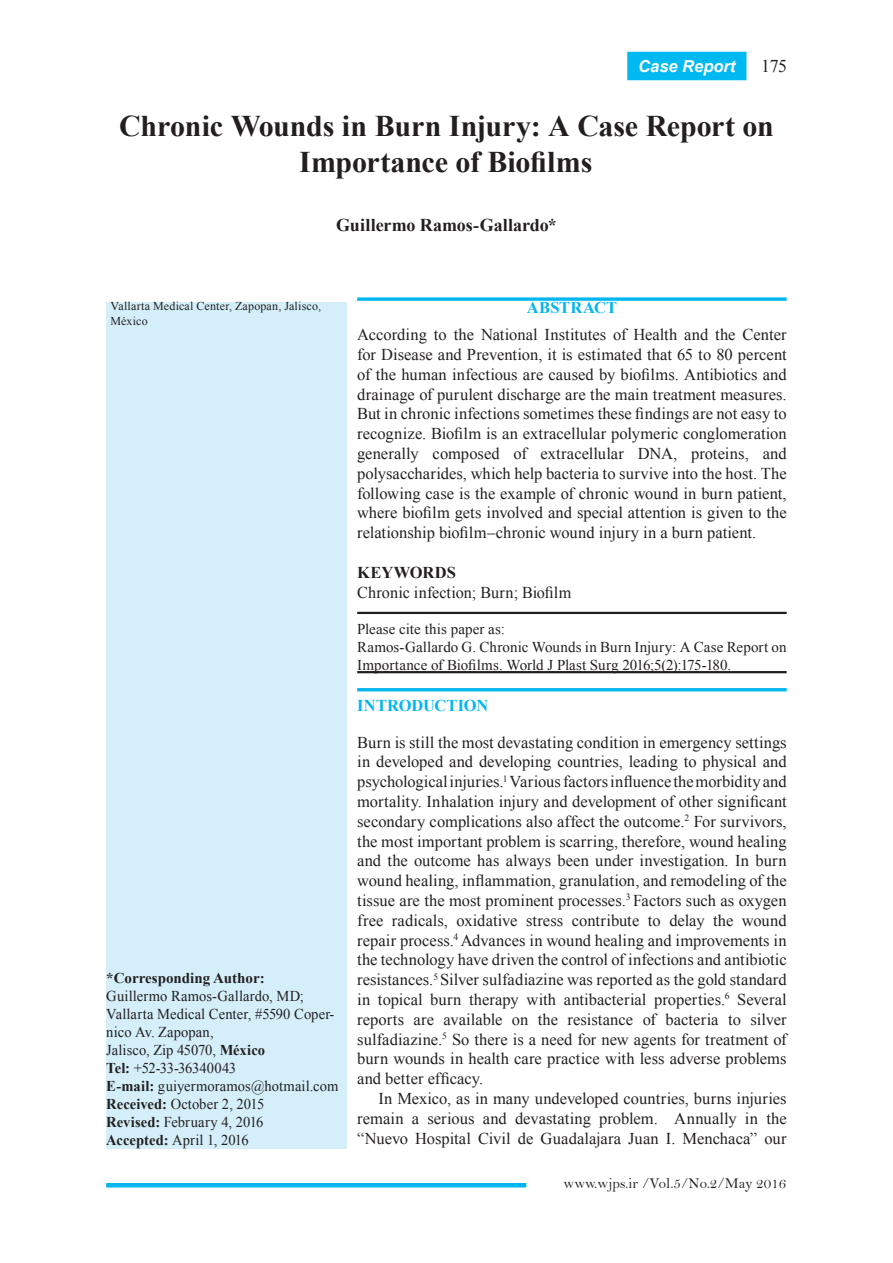
<style>
.page{position:relative;width:893px;height:1263px;background:#fff}
.page>*{position:absolute;margin:0;border:0;box-sizing:border-box;transform-origin:0 0}
.t1{font:700 30px/36px "Times New Roman";letter-spacing:-.005em;color:#231f20;text-align:center}
.t2{font:700 18px "Times New Roman";letter-spacing:-.005em;color:#231f20}
.t3{font:18px "Times New Roman";color:#231f20}
.t4{font:16.5px/19.8px "Times New Roman";color:#231f20;text-align:justify}
.t5{font:700 16.5px "Times New Roman";letter-spacing:-.005em;color:#00b6f0}
.t6{font:italic 700 16.5px "Arial";color:#fff}
.t7{font:700 16.5px "Times New Roman";letter-spacing:.015em;color:#00b6f0}
.t8{font:700 16.5px "Times New Roman";letter-spacing:.005em;color:#231f20}
.t9{font:15px/18px "Times New Roman";letter-spacing:.005em;color:#231f20}
.t10{font:15px "Bell";color:#231f20}
.t11{font:700 15px "Times New Roman";color:#231f20}
.t12{font:12px/14.4px "Times New Roman";letter-spacing:.015em;color:#231f20}
.s1{font-weight:700}
</style>
<div class="page">
<hr style="left:106px;top:1183px;width:420px;height:4px;background:#00b6f0">
<svg style="left:357px;top:297px;width:430px;height:4px"></svg>
<hr style="left:357px;top:612px;width:430px;height:2px;background:#231f20">
<hr style="left:357px;top:671px;width:430px;height:2px;background:#231f20">
<hr style="left:357px;top:688px;width:430px;height:3px;background:#00b6f0">
<div style="left:627px;top:52px;width:119px;height:28px;background:#00b9f1"></div>
<div style="left:106px;top:302px;width:241px;height:846px;background:#d4effa"></div>
<p class="t6" style="left:638px;top:56px;width:99px">Case Report</p>
<p class="t3" style="left:761px;top:54px;width:27px">175</p>
<h1 class="t1" style="left:119px;top:107px;width:656px">Chronic Wounds in Burn Injury: A Case Report on<br>Importance of Biofilms</h1>
<p class="t2" style="left:336px;top:212px;width:222px">Guillermo Ramos-Gallardo*</p>
<p class="t12" style="left:111px;top:299px;width:212px">Vallarta Medical Center, Zapopan, Jalisco,<br>México</p>
<p class="t7" style="left:527px;top:296px;width:92px">ABSTRACT</p>
<p class="t4" style="left:357px;top:324px;width:431px">According to the National Institutes of Health and the Center for Disease and Prevention, it is estimated that 65 to 80 percent of the human infectious are caused by biofilms. Antibiotics and drainage of purulent discharge are the main treatment measures.<br>But in chronic infections sometimes these findings are not easy to recognize. Biofilm is an extracellular polymeric conglomeration generally composed of extracellular DNA, proteins, and polysaccharides, which help bacteria to survive into the host. The following case is the example of chronic wound in burn patient, where biofilm gets involved and special attention is given to the relationship biofilm–chronic wound injury in a burn patient.</p>
<p class="t8" style="left:357px;top:561px;width:100px">KEYWORDS</p>
<p class="t4" style="left:357px;top:582px;width:216px">Chronic infection; Burn; Biofilm</p>
<p class="t9" style="left:357px;top:619px;width:431px">Please cite this paper as:<br>Ramos-Gallardo G. Chronic Wounds in Burn Injury: A Case Report on<br>Importance of Biofilms. World J Plast Surg 2016;5(2):175-180.</p>
<p class="t5" style="left:357px;top:694px;width:133px">INTRODUCTION</p>
<p class="t11" style="left:106px;top:968px;width:160px">*Corresponding Author:</p>
<p class="t9" style="left:106px;top:987px;width:234px">Guillermo Ramos-Gallardo, MD;<br>Vallarta Medical Center, #5590 Coper&shy;nico Av. Zapopan,<br>Jalisco, Zip 45070, <span class="s1">México<br>Tel:</span> +52-33-36340043<br><span class="s1">E-mail:</span> guiyermoramos@hotmail.com<br><span class="s1">Received:</span> October 2, 2015<br><span class="s1">Revised:</span> February 4, 2016<br><span class="s1">Accepted:</span> April 1, 2016</p>
<p class="t4" style="left:357px;top:732px;width:431px">Burn is still the most devastating condition in emergency settings in developed and developing countries, leading to physical and psychological injuries.<sup>1</sup> Various factors influence the morbidity and mortality. Inhalation injury and development of other significant secondary complications also affect the outcome.<sup>2</sup> For survivors, the most important problem is scarring, therefore, wound healing and the outcome has always been under investigation. In burn wound healing, inflammation, granulation, and remodeling of the tissue are the most prominent processes.<sup>3</sup> Factors such as oxygen free radicals, oxidative stress contribute to delay the wound repair process.<sup>4</sup> Advances in wound healing and improvements in the technology have driven the control of infections and antibiotic resistances.<sup>5</sup> Silver sulfadiazine was reported as the gold standard in topical burn therapy with antibacterial properties.<sup>6</sup> Several reports are available on the resistance of bacteria to silver sulfadiazine.<sup>5</sup> So there is a need for new agents for treatment of burn wounds in health care practice with less adverse problems and better efficacy.</p>
<p class="t4" style="left:357px;top:1088px;width:431px;text-indent:21px">In Mexico, as in many undeveloped countries, burns injuries remain a serious and devastating problem. Annually in the “Nuevo Hospital Civil de Guadalajara Juan I. Menchaca” our</p>
<p class="t10" style="left:564px;top:1174px;width:224px">www.wjps.ir /Vol.5/No.2/May 2016</p>
</div>
